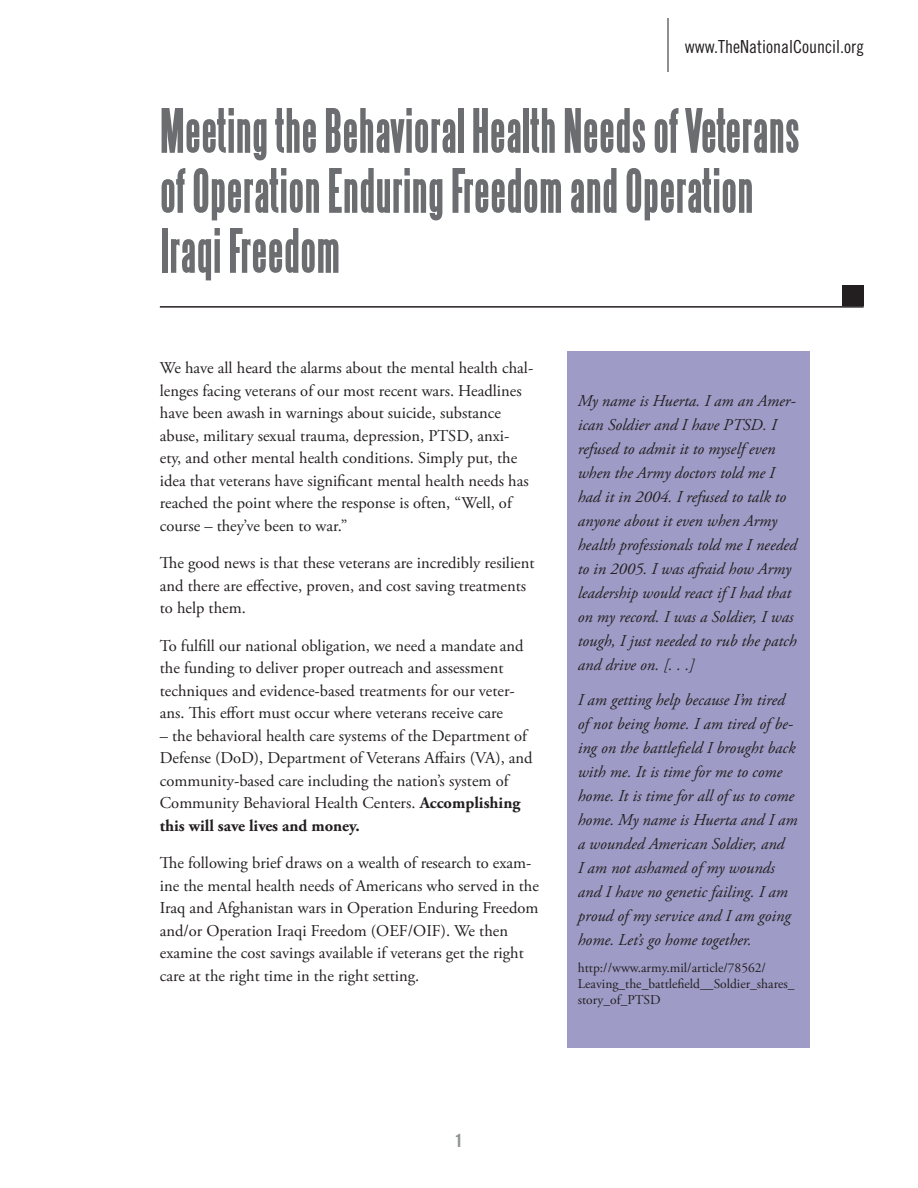
<style>
.page{position:relative;width:918px;height:1188px;background:#fff}
.page>*{position:absolute;margin:0;border:0;box-sizing:border-box;transform-origin:0 0}
.t1{font:700 54px/60px "Steelfish";color:#6c6d70}
.t2{font:18px "Trade Gothic LT Std Cn 18";color:#231f20}
.t3{font:700 18px "Trade Gothic LT Std";color:#8f9194}
.t4{font:16.5px/22.5px "Adobe Garamond Pro";color:#231f20}
.t5{font:italic 16.5px/24px "Adobe Garamond Pro";color:#231f20}
.t6{font:13.5px/16.2px "Adobe Garamond Pro";color:#231f20}
.s1{font-weight:700}
</style>
<div class="page">
<hr style="left:668px;top:18px;width:1px;height:54px;background:#231f20">
<hr style="left:160px;top:306px;width:704px;height:2px;background:#231f20">
<div style="left:842px;top:285px;width:22px;height:20px;background:#231f20"></div>
<div style="left:567px;top:351px;width:243px;height:697px;background:#9e9cc7"></div>
<p class="t2" style="left:685px;top:36px;width:181px">www.TheNationalCouncil.org</p>
<p class="t1" style="left:160px;top:101px;width:641px">Meeting the Behavioral Health Needs of Veterans of Operation Enduring Freedom and Operation<br>Iraqi Freedom</p>
<p class="t4" style="left:160px;top:357px;width:375px">We have all heard the alarms about the mental health chal&shy;lenges facing veterans of our most recent wars. Headlines have been awash in warnings about suicide, substance abuse, military sexual trauma, depression, PTSD, anxi&shy;ety, and other mental health conditions. Simply put, the idea that veterans have significant mental health needs has reached the point where the response is often, “Well, of course – they’ve been to war.”</p>
<p class="t4" style="left:160px;top:552px;width:376px">The good news is that these veterans are incredibly resilient and there are effective, proven, and cost saving treatments to help them.</p>
<p class="t4" style="left:160px;top:635px;width:365px">To fulfill our national obligation, we need a mandate and the funding to deliver proper outreach and assessment techniques and evidence-based treatments for our veter&shy;ans. This effort must occur where veterans receive care</p>
<p class="t4" style="left:160px;top:725px;width:374px">– the behavioral health care systems of the Department of Defense (DoD), Department of Veterans Affairs (VA), and community-based care including the nation’s system of Community Behavioral Health Centers. <span class="s1">Accomplishing this will save lives and money.</span></p>
<p class="t4" style="left:160px;top:852px;width:381px">The following brief draws on a wealth of research to exam&shy;ine the mental health needs of Americans who served in the Iraq and Afghanistan wars in Operation Enduring Freedom and/or Operation Iraqi Freedom (OEF/OIF). We then examine the cost savings available if veterans get the right care at the right time in the right setting.</p>
<p class="t5" style="left:578px;top:389px;width:221px">My name is Huerta. I am an Amer&shy;ican Soldier and I have PTSD. I refused to admit it to myself even when the Army doctors told me I had it in 2004. I refused to talk to anyone about it even when Army health professionals told me I needed to in 2005. I was afraid how Army leadership would react if I had that on my record. I was a Soldier, I was tough, I just needed to rub the patch and drive on. [. . .]</p>
<p class="t5" style="left:578px;top:688px;width:221px">I am getting help because I’m tired of not being home. I am tired of be&shy;ing on the battlefield I brought back with me. It is time for me to come home. It is time for all of us to come home. My name is Huerta and I am a wounded American Soldier, and<br>I am not ashamed of my wounds and I have no genetic failing. I am proud of my service and I am going home. Let’s go home together.</p>
<p class="t6" style="left:578px;top:960px;width:218px">http://www.army.mil/article/78562/<br>Leaving_the_battlefield__Soldier_shares_ story_of_PTSD</p>
<p class="t3" style="left:454px;top:1130px;width:12px">1</p>
</div>
